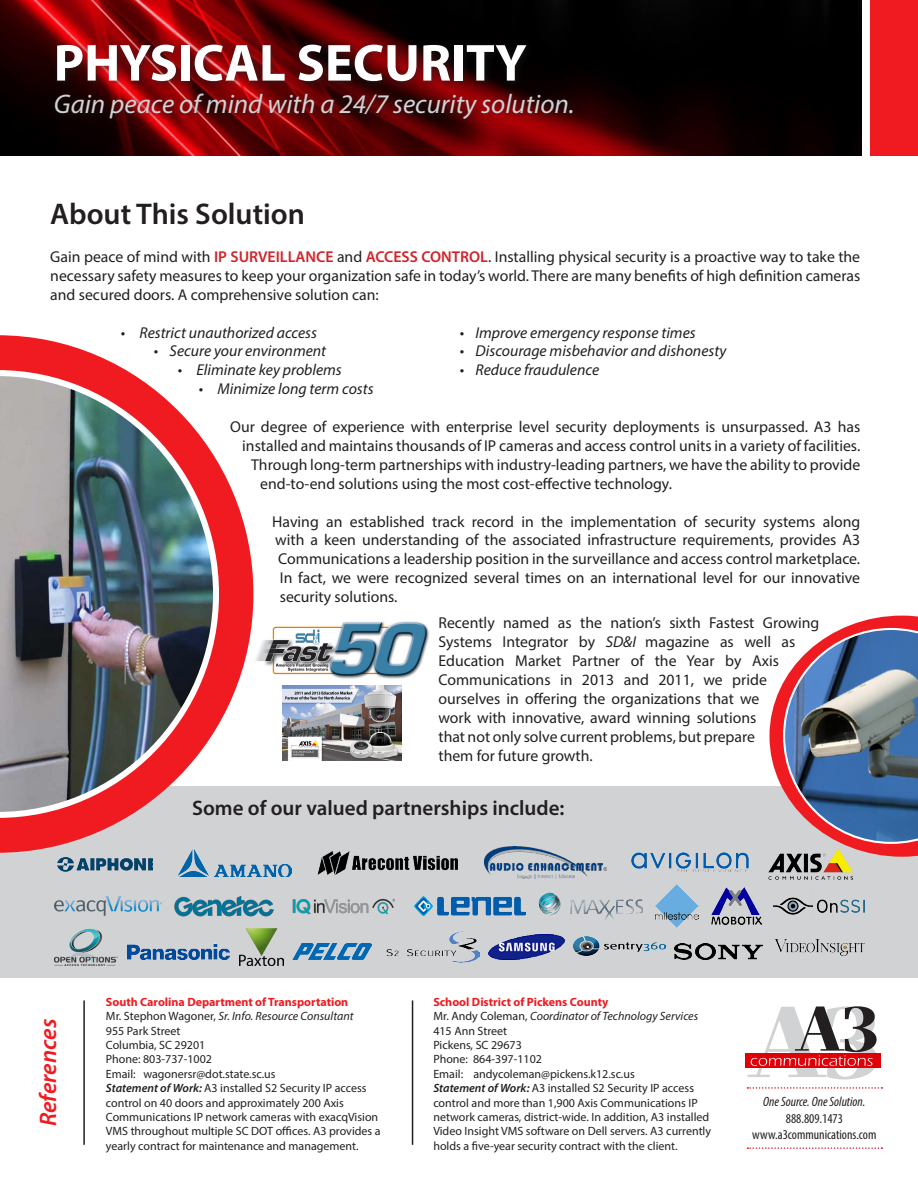
<style>
.page{position:relative;width:918px;height:1188px;background:#fff}
.page>*{position:absolute;margin:0;border:0;box-sizing:border-box;transform-origin:0 0}
.t1{font:700 52.5px "Myriad Pro";color:#fff}
.t2{font:600 30px "Myriad Pro";color:#231f20}
.t3{font:italic 27px "Myriad Pro";color:#d1d2d4}
.t4{font:italic 600 24px "Myriad Pro";color:#f01b21}
.t5{font:600 21px "Myriad Pro";color:#231f20}
.t6{font:15.75px/18.9px "Myriad Pro";color:#231f20;text-align:justify}
.t7{font:italic 15.75px "Myriad Pro";color:#231f20}
.t8{font:condensed 13.5px "Myriad Pro";color:#231f20}
.t9{font:italic condensed 13.5px "Myriad Pro";color:#231f20}
.t10{font:12px/14.4px "Myriad Pro";color:#231f20}
.t11{font:italic 12px "Myriad Pro";color:#231f20}
.t12{font:700 12px "Myriad Pro";color:#f01b21}
.s1{font-weight:600;color:#d1232a}
.s2{font-style:italic}
.s3{font-style:normal}
.s4{font-weight:600;font-style:italic}
</style>
<div class="page">
<div style="left:0;top:786px;width:918px;height:192px;background:#d1d2d4"></div>
<img style="left:0;top:0;width:862px;height:156px">
<div style="left:49px;top:38px;width:533px;height:90px;background:#231f20;opacity:.6"></div>
<svg style="left:0;top:335px;width:253px;height:518px"></svg>
<img style="left:0;top:370px;width:219px;height:448px">
<div style="left:870px;top:0;width:48px;height:156px;background:#f01b21"></div>
<hr style="left:83px;top:1000px;width:2px;height:145px;background:#231f20">
<hr style="left:412px;top:1000px;width:1px;height:145px;background:#231f20">
<div style="left:746px;top:1053px;width:135px;height:15px;background:#e00008"></div>
<svg style="left:748px;top:1006px;width:129px;height:74px"></svg>
<svg style="left:747px;top:1087px;width:135px;height:2px"></svg>
<svg style="left:747px;top:1147px;width:135px;height:2px"></svg>
<img style="left:317px;top:851px;width:141px;height:24px">
<img style="left:55px;top:897px;width:107px;height:18px">
<img style="left:127px;top:944px;width:103px;height:15px">
<img style="left:387px;top:932px;width:93px;height:30px">
<img style="left:574px;top:936px;width:91px;height:20px">
<img style="left:58px;top:858px;width:95px;height:13px">
<img style="left:484px;top:847px;width:123px;height:32px">
<img style="left:292px;top:898px;width:103px;height:17px">
<img style="left:774px;top:897px;width:91px;height:18px">
<img style="left:239px;top:928px;width:44px;height:38px">
<img style="left:489px;top:935px;width:76px;height:24px">
<img style="left:674px;top:944px;width:88px;height:15px">
<img style="left:178px;top:849px;width:114px;height:28px">
<img style="left:769px;top:857px;width:84px;height:23px">
<img style="left:656px;top:885px;width:43px;height:42px">
<img style="left:55px;top:929px;width:63px;height:37px">
<img style="left:293px;top:943px;width:79px;height:17px">
<img style="left:775px;top:939px;width:90px;height:17px">
<img style="left:282px;top:686px;width:120px;height:75px">
<img style="left:255px;top:621px;width:174px;height:58px">
<img style="left:711px;top:887px;width:50px;height:38px">
<svg style="left:769px;top:616px;width:149px;height:241px"></svg>
<img style="left:632px;top:852px;width:121px;height:20px">
<img style="left:538px;top:892px;width:105px;height:28px">
<img style="left:174px;top:896px;width:100px;height:21px">
<img style="left:414px;top:897px;width:112px;height:18px">
<p class="t1" style="left:54px;top:29px;width:475px">PHYSICAL SECURITY</p>
<p class="t3" style="left:54px;top:87px;width:522px">Gain peace of mind with a 24/7 security solution.</p>
<p class="t2" style="left:50px;top:195px;width:256px">About This Solution</p>
<p class="t6" style="left:50px;top:247px;width:812px">Gain peace of mind with <span class="s1">IP SURVEILLANCE</span> and <span class="s1">ACCESS CONTROL</span>. Installing physical security is a proactive way to take the necessary safety measures to keep your organization safe in today’s world. There are many benefits of high definition cameras and secured doors. A comprehensive solution can:</p>
<p class="t7" style="left:121px;top:323px;width:198px">• Restrict unauthorized access</p>
<p class="t7" style="left:154px;top:341px;width:174px">• Secure your environment</p>
<p class="t7" style="left:178px;top:360px;width:166px">• Eliminate key problems</p>
<p class="t7" style="left:199px;top:379px;width:176px">• Minimize long term costs</p>
<p class="t7" style="left:460px;top:323px;width:237px">• Improve emergency response times</p>
<p class="t7" style="left:460px;top:341px;width:268px">• Discourage misbehavior and dishonesty</p>
<p class="t7" style="left:460px;top:360px;width:141px">• Reduce fraudulence</p>
<p class="t6" style="left:230px;top:417px;width:632px">Our degree of experience with enterprise level security deployments is unsurpassed. A3 has</p>
<p class="t6" style="left:242px;top:436px;width:620px">installed and maintains thousands of IP cameras and access control units in a variety of facilities.</p>
<p class="t6" style="left:251px;top:455px;width:611px">Through long-term partnerships with industry-leading partners, we have the ability to provide</p>
<p class="t6" style="left:260px;top:474px;width:413px">end-to-end solutions using the most cost-effective technology.</p>
<p class="t6" style="left:272px;top:512px;width:590px">Having an established track record in the implementation of security systems along with a keen understanding of the associated infrastructure requirements, provides A3<br>Communications a leadership position in the surveillance and access control marketplace.<br>In fact, we were recognized several times on an international level for our innovative security solutions.</p>
<p class="t6" style="left:438px;top:613px;width:382px;text-align:left">Recently named as the nation’s sixth Fastest Growing Systems Integrator by <span class="s2">SD&amp;I</span> magazine as well as Education Market Partner of the Year by Axis Communications in 2013 and 2011, we pride ourselves in offering the organizations that we<br>work with innovative, award winning solutions<br>that not only solve current problems, but prepare<br>them for future growth.</p>
<p class="t5" style="left:192px;top:795px;width:374px">Some of our valued partnerships include:</p>
<p class="t4" style="left:33px;top:1126px;width:109px;rotate:-90deg">References</p>
<p class="t12" style="left:106px;top:994px;width:244px">South Carolina Department of Transportation</p>
<p class="t11" style="left:106px;top:1009px;width:249px"><span class="s3">Mr. Stephon Wagoner,</span> Sr. Info. Resource Consultant</p>
<p class="t10" style="left:106px;top:1023px;width:76px">955 Park Street</p>
<p class="t10" style="left:106px;top:1038px;width:101px">Columbia, SC 29201</p>
<p class="t10" style="left:106px;top:1052px;width:108px">Phone: 803-737-1002</p>
<p class="t10" style="left:106px;top:1066px;width:171px">Email: wagonersr@dot.state.sc.us</p>
<p class="t10" style="left:106px;top:1081px;width:276px"><span class="s4">Statement of Work:</span> A3 installed S2 Security IP access control on 40 doors and approximately 200 Axis Communications IP network cameras with exacqVision VMS throughout multiple SC DOT offices. A3 provides a yearly contract for maintenance and management.</p>
<p class="t12" style="left:433px;top:994px;width:177px">School District of Pickens County</p>
<p class="t11" style="left:433px;top:1009px;width:266px"><span class="s3">Mr. Andy Coleman,</span> Coordinator of Technology Services</p>
<p class="t10" style="left:433px;top:1023px;width:75px">415 Ann Street</p>
<p class="t10" style="left:433px;top:1038px;width:90px">Pickens, SC 29673</p>
<p class="t10" style="left:433px;top:1052px;width:110px">Phone: 864-397-1102</p>
<p class="t10" style="left:433px;top:1066px;width:203px">Email: andycoleman@pickens.k12.sc.us</p>
<p class="t10" style="left:433px;top:1081px;width:279px"><span class="s4">Statement of Work:</span> A3 installed S2 Security IP access control and more than 1,900 Axis Communications IP network cameras, district-wide. In addition, A3 installed Video Insight VMS software on Dell servers. A3 currently holds a five-year security contract with the client.</p>
<p class="t9" style="left:763px;top:1094px;width:104px">One Source. One Solution.</p>
<p class="t8" style="left:786px;top:1110px;width:59px">888.809.1473</p>
<p class="t8" style="left:752px;top:1126px;width:126px">www.a3communications.com</p>
</div>
